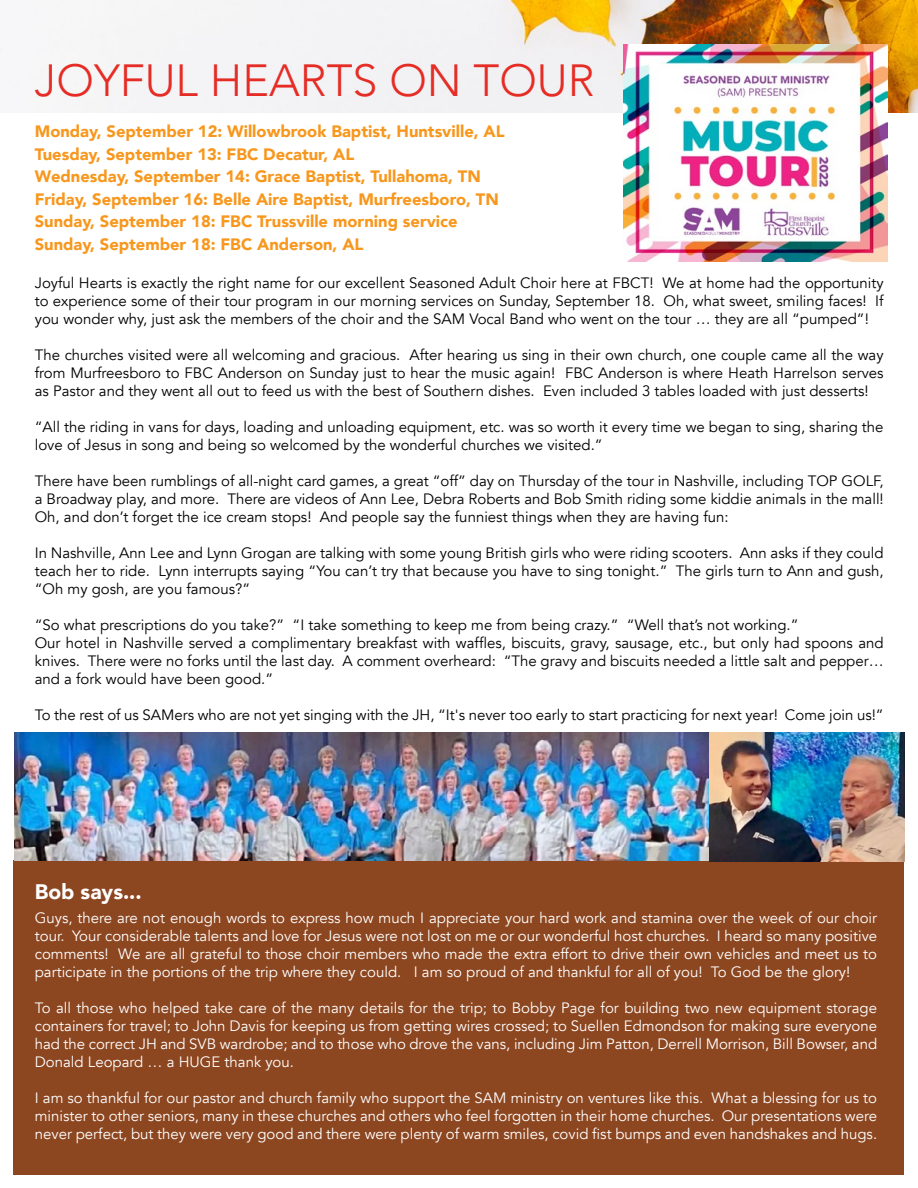
<style>
.page{position:relative;width:918px;height:1188px;background:#fff}
.page>*{position:absolute;margin:0;border:0;box-sizing:border-box;transform-origin:0 0}
.t1{font:300 45px "Avenir";color:#e52c25}
.t2{font:900 21px "Avenir";color:#fff}
.t3{font:900 16.5px/22.5px "Avenir";color:#f8971d}
.t4{font:15px/18px "Avenir";color:#000;text-align:justify}
.t5{font:15px/18px "Avenir";color:#fff;text-align:justify}
</style>
<div class="page">
<div style="left:14px;top:860px;width:890px;height:314px;background:#8c4620"></div>
<img style="left:0;top:0;width:918px;height:112px">
<img style="left:623px;top:44px;width:264px;height:217px">
<img style="left:14px;top:732px;width:695px;height:128px">
<img style="left:709px;top:732px;width:195px;height:130px">
<h1 class="t1" style="left:35px;top:53px;width:561px">JOYFUL HEARTS ON TOUR</h1>
<p class="t3" style="left:35px;top:120px;width:471px">Monday, September 12: Willowbrook Baptist, Huntsville, AL Tuesday, September 13: FBC Decatur, AL<br>Wednesday, September 14: Grace Baptist, Tullahoma, TN Friday, September 16: Belle Aire Baptist, Murfreesboro, TN Sunday, September 18: FBC Trussville morning service Sunday, September 18: FBC Anderson, AL</p>
<p class="t4" style="left:35px;top:274px;width:850px">Joyful Hearts is exactly the right name for our excellent Seasoned Adult Choir here at FBCT! We at home had the opportunity to experience some of their tour program in our morning services on Sunday, September 18. Oh, what sweet, smiling faces! If you wonder why, just ask the members of the choir and the SAM Vocal Band who went on the tour … they are all “pumped”!</p>
<p class="t4" style="left:35px;top:346px;width:850px">The churches visited were all welcoming and gracious. After hearing us sing in their own church, one couple came all the way from Murfreesboro to FBC Anderson on Sunday just to hear the music again! FBC Anderson is where Heath Harrelson serves as Pastor and they went all out to feed us with the best of Southern dishes. Even included 3 tables loaded with just desserts!</p>
<p class="t4" style="left:35px;top:418px;width:850px">“All the riding in vans for days, loading and unloading equipment, etc. was so worth it every time we began to sing, sharing the love of Jesus in song and being so welcomed by the wonderful churches we visited.”</p>
<p class="t4" style="left:35px;top:472px;width:851px">There have been rumblings of all-night card games, a great “off” day on Thursday of the tour in Nashville, including TOP GOLF, a Broadway play, and more. There are videos of Ann Lee, Debra Roberts and Bob Smith riding some kiddie animals in the mall!<br>Oh, and don’t forget the ice cream stops! And people say the funniest things when they are having fun:</p>
<p class="t4" style="left:35px;top:544px;width:851px">In Nashville, Ann Lee and Lynn Grogan are talking with some young British girls who were riding scooters. Ann asks if they could teach her to ride. Lynn interrupts saying “You can’t try that because you have to sing tonight.” The girls turn to Ann and gush, “Oh my gosh, are you famous?”</p>
<p class="t4" style="left:35px;top:616px;width:850px;text-align:left">“So what prescriptions do you take?” “I take something to keep me from being crazy.” “Well that’s not working.”<br>Our hotel in Nashville served a complimentary breakfast with waffles, biscuits, gravy, sausage, etc., but only had spoons and knives. There were no forks until the last day. A comment overheard: “The gravy and biscuits needed a little salt and pepper… and a fork would have been good.”</p>
<p class="t4" style="left:35px;top:706px;width:850px">To the rest of us SAMers who are not yet singing with the JH, “It's never too early to start practicing for next year! Come join us!”</p>
<h2 class="t2" style="left:35px;top:873px;width:108px">Bob says...</h2>
<p class="t5" style="left:35px;top:909px;width:844px">Guys, there are not enough words to express how much I appreciate your hard work and stamina over the week of our choir tour. Your considerable talents and love for Jesus were not lost on me or our wonderful host churches. I heard so many positive comments! We are all grateful to those choir members who made the extra effort to drive their own vehicles and meet us to participate in the portions of the trip where they could. I am so proud of and thankful for all of you! To God be the glory!</p>
<p class="t5" style="left:35px;top:999px;width:844px">To all those who helped take care of the many details for the trip; to Bobby Page for building two new equipment storage containers for travel; to John Davis for keeping us from getting wires crossed; to Suellen Edmondson for making sure everyone had the correct JH and SVB wardrobe; and to those who drove the vans, including Jim Patton, Derrell Morrison, Bill Bowser, and Donald Leopard … a HUGE thank you.</p>
<p class="t5" style="left:35px;top:1089px;width:844px">I am so thankful for our pastor and church family who support the SAM ministry on ventures like this. What a blessing for us to minister to other seniors, many in these churches and others who feel forgotten in their home churches. Our presentations were never perfect, but they were very good and there were plenty of warm smiles, covid fist bumps and even handshakes and hugs.</p>
</div>
